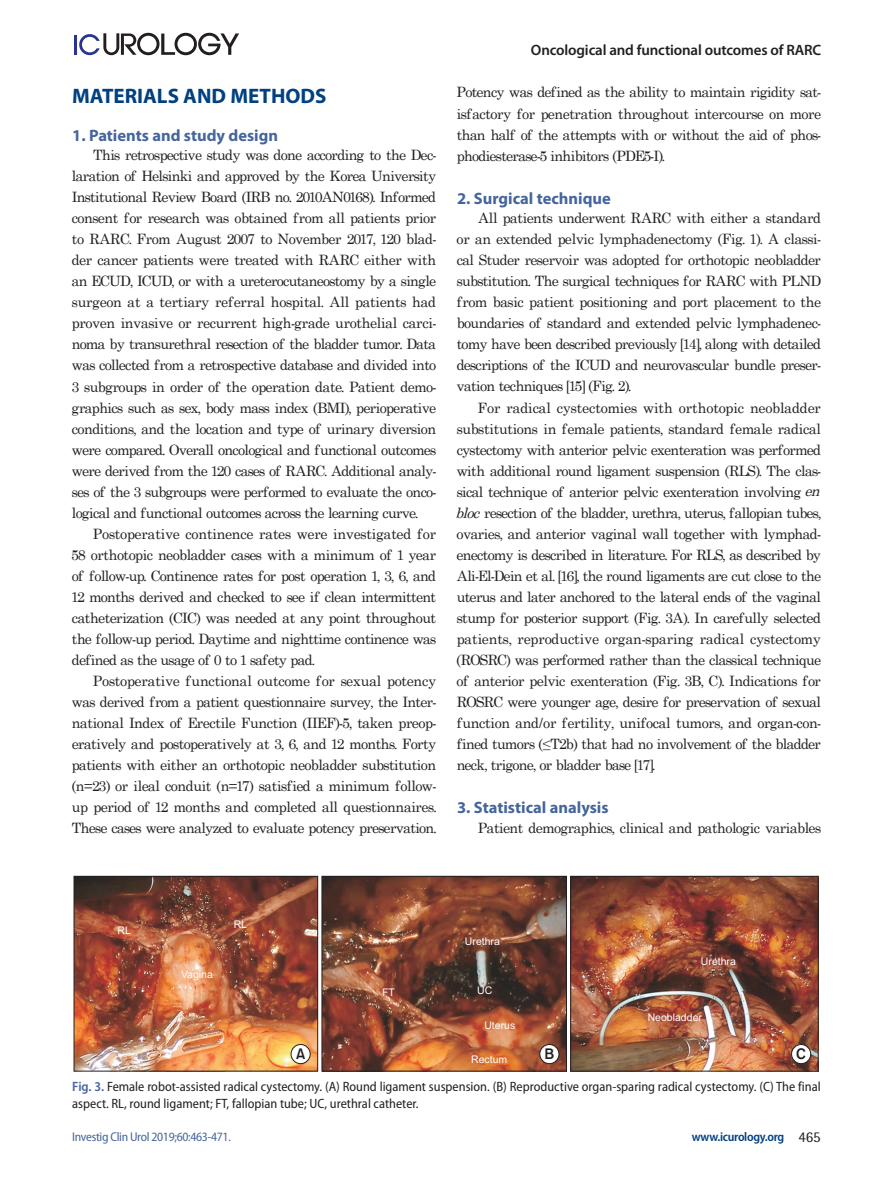
<style>
.page{position:relative;width:893px;height:1191px;background:#fff}
.page>*{position:absolute;margin:0;border:0;box-sizing:border-box;transform-origin:0 0}
.t1{font:700 21px "Myriad Pro";color:#014081}
.t2{font:700 16.5px "Myriad Pro";color:#45659d}
.t3{font:600 15px "Myriad Pro";letter-spacing:-.01em;color:#231f20}
.t4{font:15px "Gothic 725 BT Bold A";color:#231f20}
.t5{font:14.25px/21px "Century Schoolbook";letter-spacing:-.045em;color:#231f20;text-align:justify}
.t6{font:semi-condensed 13.5px/16.5px "Myriad Pro";color:#231f20}
.t7{font:semi-condensed 12.75px "Myriad Pro";letter-spacing:-.025em;color:#45659d}
.t8{font:600 semi-condensed 12.75px "Myriad Pro";letter-spacing:-.025em;color:#014081}
.t9{font:10.5px "Arial";color:#fff}
.s1{font-style:italic}
.s2{font-weight:600;color:#45659d}
.s3{font-family:"Rotis Semi Sans Std";font-weight:400;font-stretch:normal;font-size:15px;color:#231f20}
</style>
<div class="page">
<hr style="left:74px;top:35px;width:3px;height:20px;background:#293492">
<svg style="left:79px;top:33px;width:160px;height:22px"></svg>
<img style="left:572px;top:878px;width:244px;height:191px">
<div style="left:570px;top:876px;width:248px;height:195px;border:1px solid #231f20"></div>
<div style="left:791px;top:1044px;width:20px;height:19px;background:#fff;border-radius:50%"></div>
<div style="left:791px;top:1044px;width:20px;height:20px;border:1px solid #231f20;border-radius:50%"></div>
<img style="left:74px;top:875px;width:493px;height:196px">
<h1 class="t1" style="left:72px;top:82px;width:256px">MATERIALS AND METHODS</h1>
<p class="t2" style="left:72px;top:125px;width:207px">1. Patients and study design</p>
<p class="t5" style="left:71px;top:143px;width:367px;text-indent:22px">This retrospective study was done according to the Dec&shy;laration of Helsinki and approved by the Korea University Institutional Review Board (IRB no. 2010AN0168). Informed consent for research was obtained from all patients prior to RARC. From August 2007 to November 2017, 120 blad&shy;der cancer patients were treated with RARC either with an ECUD, ICUD, or with a ureterocutaneostomy by a single surgeon at a tertiary referral hospital. All patients had proven invasive or recurrent high-grade urothelial carci&shy;noma by transurethral resection of the bladder tumor. Data was collected from a retrospective database and divided into 3 subgroups in order of the operation date. Patient demo&shy;graphics such as sex, body mass index (BMI), perioperative conditions, and the location and type of urinary diversion were compared. Overall oncological and functional outcomes were derived from the 120 cases of RARC. Additional analy&shy;ses of the 3 subgroups were performed to evaluate the onco&shy;logical and functional outcomes across the learning curve.</p>
<p class="t5" style="left:71px;top:522px;width:367px;text-indent:22px">Postoperative continence rates were investigated for 58 orthotopic neobladder cases with a minimum of 1 year of follow-up. Continence rates for post operation 1, 3, 6, and 12 months derived and checked to see if clean intermittent catheterization (CIC) was needed at any point throughout the follow-up period. Daytime and nighttime continence was defined as the usage of 0 to 1 safety pad.</p>
<p class="t5" style="left:71px;top:669px;width:367px;text-indent:22px">Postoperative functional outcome for sexual potency was derived from a patient questionnaire survey, the Inter&shy;national Index of Erectile Function (IIEF)-5, taken preop&shy;eratively and postoperatively at 3, 6, and 12 months. Forty patients with either an orthotopic neobladder substitution (n=23) or ileal conduit (n=17) satisfied a minimum follow&shy;up period of 12 months and completed all questionnaires.<br>These cases were analyzed to evaluate potency preservation.</p>
<p class="t3" style="left:531px;top:40px;width:292px">Oncological and functional outcomes of RARC</p>
<p class="t5" style="left:457px;top:81px;width:367px">Potency was defined as the ability to maintain rigidity sat&shy;isfactory for penetration throughout intercourse on more than half of the attempts with or without the aid of phos&shy;phodiesterase-5 inhibitors (PDE5-I).</p>
<p class="t2" style="left:457px;top:188px;width:155px">2. Surgical technique</p>
<p class="t5" style="left:456px;top:206px;width:367px;text-indent:22px">All patients underwent RARC with either a standard or an extended pelvic lymphadenectomy (Fig. 1). A classi&shy;cal Studer reservoir was adopted for orthotopic neobladder substitution. The surgical techniques for RARC with PLND from basic patient positioning and port placement to the boundaries of standard and extended pelvic lymphadenec&shy;tomy have been described previously [14], along with detailed descriptions of the ICUD and neurovascular bundle preser&shy;vation techniques [15] (Fig. 2).</p>
<p class="t5" style="left:456px;top:395px;width:371px;text-align:left;text-indent:22px">For radical cystectomies with orthotopic neobladder substitutions in female patients, standard female radical cystectomy with anterior pelvic exenteration was performed with additional round ligament suspension (RLS). The clas&shy;sical technique of anterior pelvic exenteration involving <span class="s1">en bloc</span>resection of the bladder, urethra, uterus, fallopian tubes, ovaries, and anterior vaginal wall together with lymphad&shy;enectomy is described in literature. For RLS, as described by Ali-El-Dein et al. [16], the round ligaments are cut close to the uterus and later anchored to the lateral ends of the vaginal stump for posterior support (Fig. 3A). In carefully selected patients, reproductive organ-sparing radical cystectomy (ROSRC) was performed rather than the classical technique of anterior pelvic exenteration (Fig. 3B, C). Indications for ROSRC were younger age, desire for preservation of sexual function and/or fertility, unifocal tumors, and organ-con&shy;fined tumors (≤T2b) that had no involvement of the bladder neck, trigone, or bladder base [17].</p>
<p class="t2" style="left:457px;top:797px;width:153px">3. Statistical analysis</p>
<p class="t5" style="left:478px;top:815px;width:345px">Patient demographics, clinical and pathologic variables</p>
<p class="t9" style="left:118px;top:926px;width:15px">RL</p>
<p class="t9" style="left:181px;top:970px;width:33px">Vagina</p>
<p class="t9" style="left:234px;top:920px;width:15px">RL</p>
<p class="t9" style="left:465px;top:937px;width:37px">Urethra</p>
<p class="t9" style="left:701px;top:957px;width:37px">Urethra</p>
<p class="t9" style="left:382px;top:988px;width:14px">FT</p>
<p class="t9" style="left:477px;top:986px;width:17px">UC</p>
<p class="t9" style="left:484px;top:1021px;width:32px">Uterus</p>
<p class="t9" style="left:648px;top:1013px;width:56px">Neobladder</p>
<p class="t4" style="left:296px;top:1045px;width:11px">A</p>
<p class="t4" style="left:545px;top:1045px;width:11px">B</p>
<p class="t4" style="left:796px;top:1045px;width:11px">C</p>
<p class="t9" style="left:471px;top:1055px;width:38px">Rectum</p>
<p class="t6" style="left:72px;top:1078px;width:750px"><span class="s2">Fig. 3.</span> Female robot-assisted radical cystectomy. (A) Round ligament suspension. (B) Reproductive organ-sparing radical cystectomy. (C) The final aspect. RL, round ligament; FT, fallopian tube; UC, urethral catheter.</p>
<p class="t7" style="left:72px;top:1128px;width:160px">Investig Clin Urol 2019;60:463-471.</p>
<p class="t8" style="left:692px;top:1128px;width:130px">www.icurology.org <span class="s3">465</span></p>
</div>
